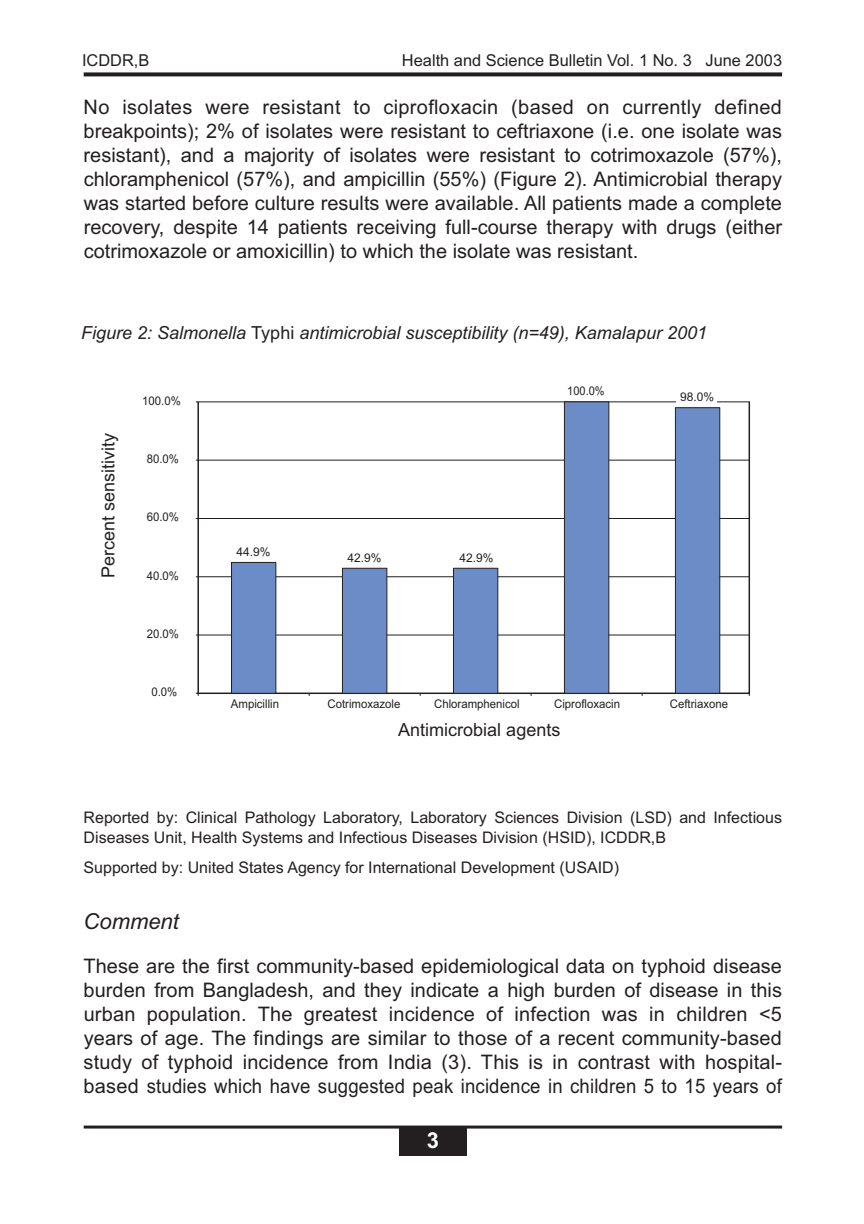
<style>
.page{position:relative;width:864px;height:1224px;background:#fff}
.page>*{position:absolute;margin:0;border:0;box-sizing:border-box;transform-origin:0 0}
.t1{font:italic 22px "Arial";color:#231f20}
.t2{font:700 22px "Arial";color:#fff}
.t3{font:20px/24px "Arial";letter-spacing:.005em;color:#231f20;text-align:justify}
.t4{font:italic 18px "Arial";color:#231f20}
.t5{font:18px "Arial";color:#231f20}
.t6{font:16.4px "Arial";color:#231f20}
.t7{font:16px/20px "Arial";color:#231f20}
.t8{font:12px "Arial";color:#231f20;scale:.95 1}
.t9{font:12px "Arial";color:#231f20}
.t10{font:12px "Arial";color:#231f20;scale:.92 1}
.s1{font-style:normal}
</style>
<div class="page">
<hr style="left:84px;top:1126px;width:698px;height:3px;background:#231f20">
<svg style="left:84px;top:72px;width:698px;height:4px;fill:#231f20"></svg>
<div style="left:400px;top:1127px;width:67px;height:29px;background:#231f20"></div>
<div style="left:197px;top:401px;width:553px;height:293px;border:2px solid #231f20"></div>
<hr style="left:198px;top:635px;width:551px;height:1px;background:#231f20">
<hr style="left:198px;top:576px;width:551px;height:1px;background:#231f20">
<hr style="left:198px;top:518px;width:551px;height:1px;background:#231f20">
<hr style="left:198px;top:460px;width:551px;height:1px;background:#231f20">
<hr style="left:198px;top:401px;width:551px;height:1px;background:#231f20">
<div style="left:231px;top:562px;width:45px;height:132px;background:#6b8cc7;border:1px solid #231f20"></div>
<div style="left:342px;top:568px;width:45px;height:126px;background:#6b8cc7;border:1px solid #231f20"></div>
<div style="left:453px;top:568px;width:45px;height:126px;background:#6b8cc7;border:1px solid #231f20"></div>
<div style="left:564px;top:401px;width:45px;height:293px;background:#6b8cc7;border:1px solid #231f20"></div>
<div style="left:675px;top:407px;width:45px;height:287px;background:#6b8cc7;border:1px solid #231f20"></div>
<div style="left:676px;top:388px;width:41px;height:15px;background:#fff"></div>
<p class="t6" style="left:82px;top:54px;width:69px">ICDDR,B</p>
<p class="t6" style="left:402px;top:54px;width:382px">Health and Science Bulletin Vol. 1 No. 3 June 2003</p>
<p class="t3" style="left:84px;top:96px;width:700px">No isolates were resistant to ciprofloxacin (based on currently defined breakpoints); 2% of isolates were resistant to ceftriaxone (i.e. one isolate was resistant), and a majority of isolates were resistant to cotrimoxazole (57%), chloramphenicol (57%), and ampicillin (55%) (Figure 2). Antimicrobial therapy was started before culture results were available. All patients made a complete recovery, despite 14 patients receiving full-course therapy with drugs (either cotrimoxazole or amoxicillin) to which the isolate was resistant.</p>
<p class="t4" style="left:81px;top:322px;width:627px">Figure 2: Salmonella <span class="s1">Typhi</span> antimicrobial susceptibility (n=49), Kamalapur 2001</p>
<p class="t5" style="left:101px;top:578px;width:147px;rotate:-90deg">Percent sensitivity</p>
<p class="t8" style="left:142px;top:396px;width:42px">100.0%</p>
<p class="t8" style="left:147px;top:454px;width:36px">80.0%</p>
<p class="t8" style="left:147px;top:513px;width:36px">60.0%</p>
<p class="t8" style="left:147px;top:571px;width:36px">40.0%</p>
<p class="t8" style="left:147px;top:629px;width:36px">20.0%</p>
<p class="t8" style="left:151px;top:688px;width:29px">0.0%</p>
<p class="t9" style="left:237px;top:547px;width:36px">44.9%</p>
<p class="t9" style="left:348px;top:553px;width:36px">42.9%</p>
<p class="t9" style="left:460px;top:553px;width:36px">42.9%</p>
<p class="t10" style="left:567px;top:386px;width:42px">100.0%</p>
<p class="t9" style="left:680px;top:392px;width:36px">98.0%</p>
<p class="t8" style="left:231px;top:699px;width:52px">Ampicillin</p>
<p class="t8" style="left:328px;top:699px;width:78px">Cotrimoxazole</p>
<p class="t8" style="left:434px;top:699px;width:92px">Chloramphenicol</p>
<p class="t8" style="left:554px;top:699px;width:71px">Ciprofloxacin</p>
<p class="t8" style="left:670px;top:699px;width:63px">Ceftriaxone</p>
<p class="t5" style="left:398px;top:723px;width:164px">Antimicrobial agents</p>
<p class="t7" style="left:84px;top:809px;width:700px">Reported by: Clinical Pathology Laboratory, Laboratory Sciences Division (LSD) and Infectious<br>Diseases Unit, Health Systems and Infectious Diseases Division (HSID), ICDDR,B</p>
<p class="t7" style="left:84px;top:859px;width:537px">Supported by: United States Agency for International Development (USAID)</p>
<p class="t1" style="left:84px;top:909px;width:97px">Comment</p>
<p class="t3" style="left:84px;top:956px;width:700px">These are the first community-based epidemiological data on typhoid disease burden from Bangladesh, and they indicate a high burden of disease in this urban population. The greatest incidence of infection was in children &lt;5 years of age. The findings are similar to those of a recent community-based study of typhoid incidence from India (3). This is in contrast with hospital&shy;based studies which have suggested peak incidence in children 5 to 15 years of</p>
<p class="t2" style="left:427px;top:1128px;width:14px">3</p>
</div>
